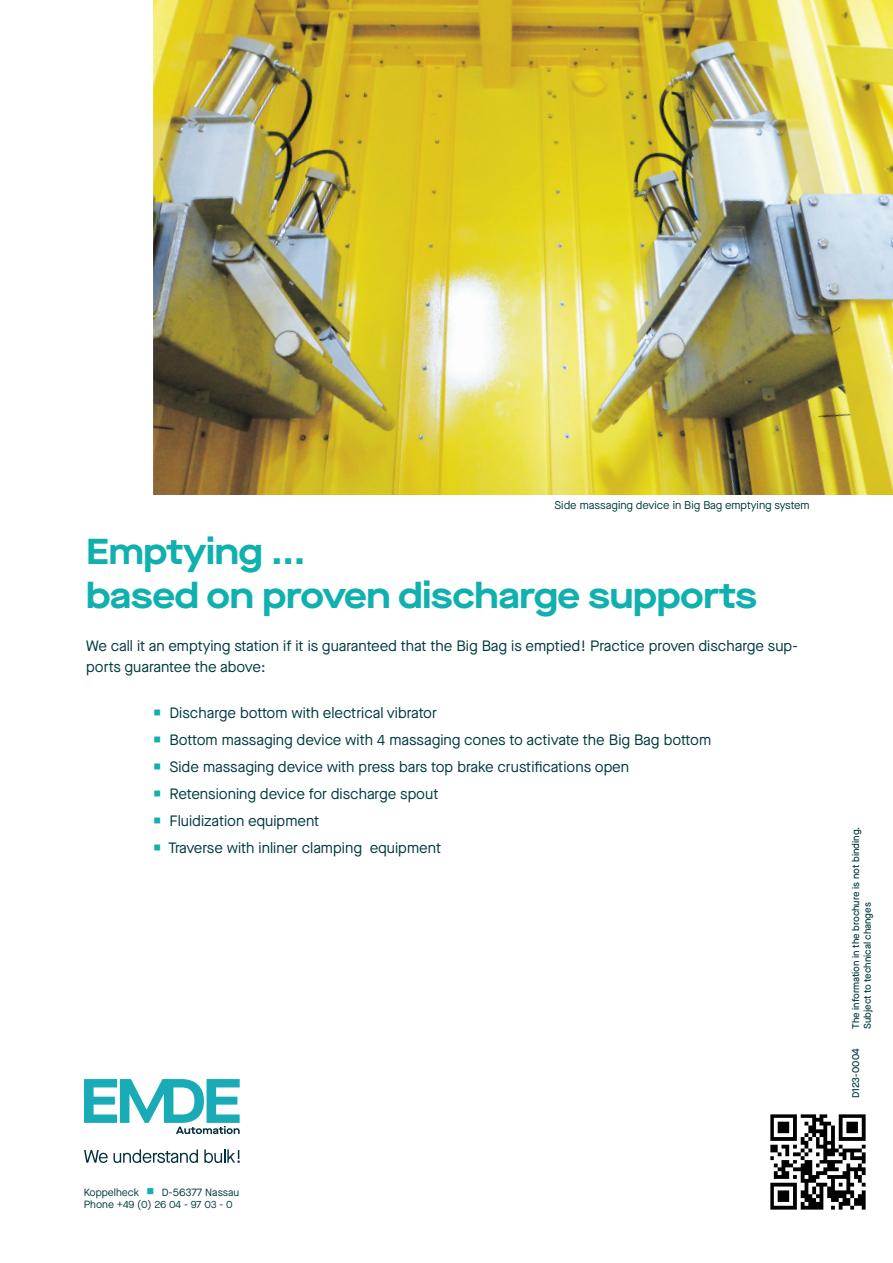
<style>
.page{position:relative;width:893px;height:1263px;background:#fff}
.page>*{position:absolute;margin:0;border:0;box-sizing:border-box;transform-origin:0 0}
.t1{font:700 36px "Maison Neue Extended";letter-spacing:-.01em;color:#0fb0ae}
.Fließtext{font:15px/21px "Maison Neue";color:#003a3e}
.t2{font:11.25px "Maison Neue";color:#003a3e}
.t3{font:10.5px "Maison Neue";color:#003a3e}
.DokumentNr{font:500 9.75px "Maison Neue";color:#003a3e}
.s1{color:#0fb0ae}
</style>
<div class="page">
<img style="left:771px;top:1114px;width:95px;height:95px">
<img style="left:153px;top:0;width:740px;height:495px">
<svg style="left:84px;top:1150px;width:24px;height:13px"></svg>
<svg style="left:114px;top:1149px;width:84px;height:14px"></svg>
<svg style="left:204px;top:1149px;width:36px;height:14px"></svg>
<svg style="left:84px;top:1079px;width:156px;height:55px"></svg>
<p class="t2" style="left:555px;top:497px;width:257px">Side massaging device in Big Bag emptying system</p>
<p class="t1" style="left:86px;top:526px;width:221px">Emptying ...</p>
<p class="t1" style="left:86px;top:569px;width:672px">based on proven discharge supports</p>
<p class="Fließtext" style="left:86px;top:635px;width:713px">We call it an emptying station if it is guaranteed that the Big Bag is emptied! Practice proven discharge sup&shy;ports guarantee the above:</p>
<p class="Fließtext" style="left:153px;top:702px;width:285px"><span class="s1">○</span> Discharge bottom with electrical vibrator</p>
<p class="Fließtext" style="left:153px;top:729px;width:560px"><span class="s1">○</span> Bottom massaging device with 4 massaging cones to activate the Big Bag bottom</p>
<p class="Fließtext" style="left:153px;top:756px;width:478px"><span class="s1">○</span> Side massaging device with press bars top brake crustifications open</p>
<p class="Fließtext" style="left:153px;top:783px;width:287px"><span class="s1">○</span> Retensioning device for discharge spout</p>
<p class="Fließtext" style="left:153px;top:810px;width:168px"><span class="s1">○</span> Fluidization equipment</p>
<p class="Fließtext" style="left:153px;top:837px;width:289px"><span class="s1">○</span> Traverse with inliner clamping equipment</p>
<p class="t3" style="left:84px;top:1185px;width:157px">Koppelheck <span class="s1">■</span> D-56377 Nassau</p>
<p class="t3" style="left:84px;top:1197px;width:150px">Phone +49 (0) 26 04 - 97 03 - 0</p>
<p class="DokumentNr" style="left:849px;top:1029px;width:204px;rotate:-90deg">The information in the brochure is not binding.</p>
<p class="DokumentNr" style="left:861px;top:1029px;width:128px;rotate:-90deg">Subject to technical changes</p>
<p class="DokumentNr" style="left:849px;top:1098px;width:51px;rotate:-90deg">D123-0004</p>
</div>
